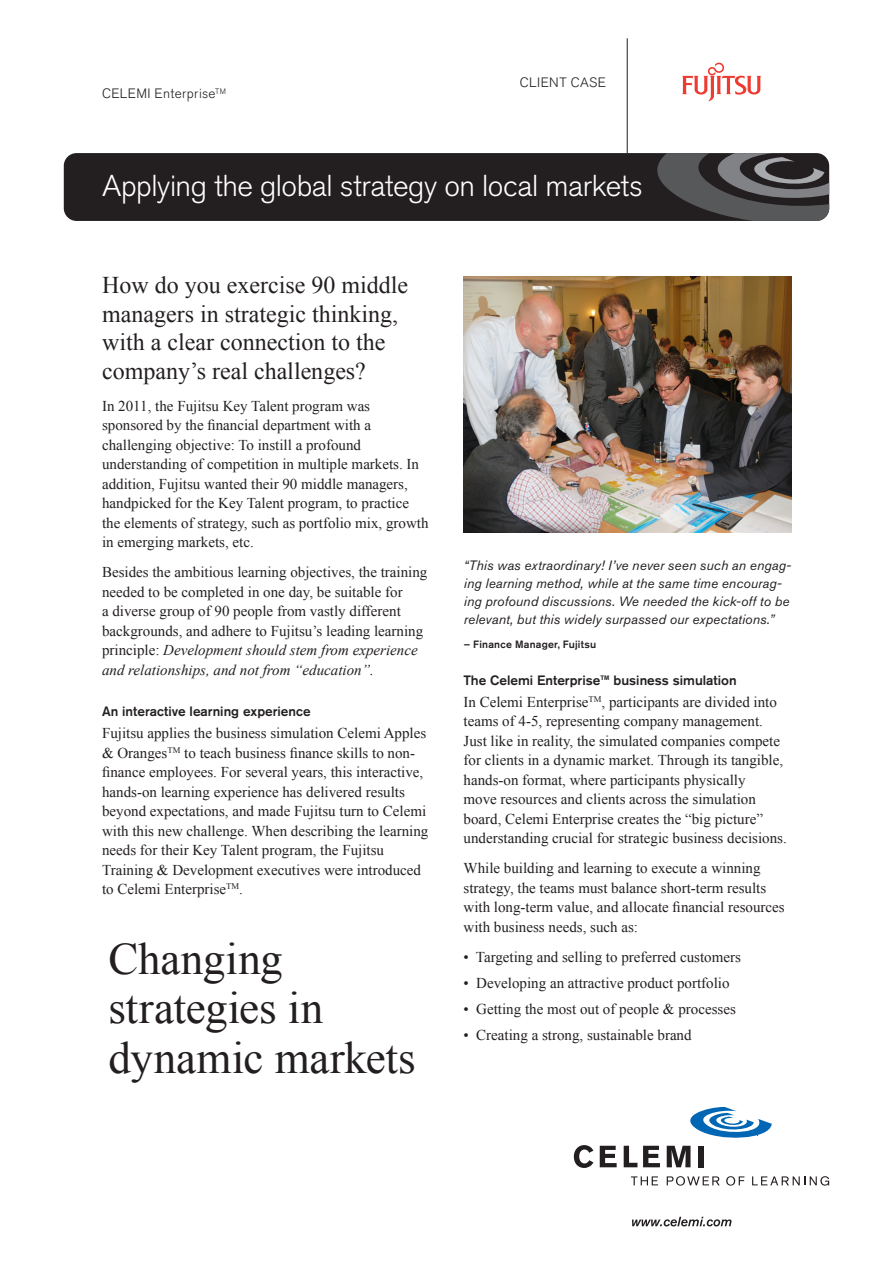
<style>
.page{position:relative;width:893px;height:1263px;background:#fff}
.page>*{position:absolute;margin:0;border:0;box-sizing:border-box;transform-origin:0 0}
.Tag_30{font:45px/49.5px "Times New Roman";letter-spacing:-.005em;color:#231f20}
.Headline{font:300 30px "Akzidenz Grotesk Pro";letter-spacing:-.015em;color:#fff}
.Ingress_16{font:24px/28.5px "Times New Roman";color:#231f20}
.Body_10_13{font:15px/19.5px "Times New Roman";color:#231f20}
.Body_Bullet{font:15px "Times New Roman";color:#231f20}
.Akz_It_9{font:italic 13.5px/18px "Akzidenz Grotesk Pro";letter-spacing:.01em;color:#231f20}
.Head_Akz_9{font:500 13.5px "Akzidenz Grotesk Pro";color:#231f20}
.t1{font:300 13.5px "Akzidenz Grotesk Pro";letter-spacing:.03em;color:#231f20}
.Akz_B_7{font:500 10.5px "Akzidenz Grotesk Pro";letter-spacing:.02em;color:#231f20}
.s1{font-style:italic}
</style>
<div class="page">
<svg style="left:631px;top:1176px;width:27px;height:9px"></svg>
<svg style="left:667px;top:1176px;width:53px;height:9px"></svg>
<svg style="left:726px;top:1176px;width:18px;height:9px"></svg>
<svg style="left:752px;top:1176px;width:77px;height:9px"></svg>
<svg style="left:574px;top:1145px;width:19px;height:23px"></svg>
<svg style="left:600px;top:1146px;width:17px;height:21px"></svg>
<svg style="left:624px;top:1146px;width:13px;height:21px"></svg>
<svg style="left:643px;top:1146px;width:17px;height:21px"></svg>
<svg style="left:667px;top:1107px;width:105px;height:60px"></svg>
<div style="left:698px;top:1146px;width:6px;height:21px;background:#231f20"></div>
<svg style="left:632px;top:1217px;width:99px;height:9px"></svg>
<div style="left:64px;top:153px;width:765px;height:68px;background:#231f20;border-radius:13px"></div>
<svg style="left:652px;top:153px;width:177px;height:68px"></svg>
<hr style="left:627px;top:38px;width:1px;height:115px;background:#231f20">
<svg style="left:682px;top:63px;width:79px;height:38px"></svg>
<img style="left:464px;top:276px;width:327px;height:257px">
<p class="t1" style="left:102px;top:85px;width:125px">CELEMI Enterprise<sup>TM</sup></p>
<p class="t1" style="left:520px;top:73px;width:87px">CLIENT CASE</p>
<p class="Headline" style="left:102px;top:166px;width:542px">Applying the global strategy on local markets</p>
<p class="Ingress_16" style="left:102px;top:270px;width:307px">How do you exercise 90 middle managers in strategic thinking, with a clear connection to the company’s real challenges?</p>
<p class="Body_10_13" style="left:102px;top:396px;width:328px">In 2011, the Fujitsu Key Talent program was sponsored by the financial department with a challenging objective: To instill a profound understanding of competition in multiple markets. In addition, Fujitsu wanted their 90 middle managers, handpicked for the Key Talent program, to practice the elements of strategy, such as portfolio mix, growth in emerging markets, etc.</p>
<p class="Body_10_13" style="left:102px;top:562px;width:327px">Besides the ambitious learning objectives, the training needed to be completed in one day, be suitable for<br>a diverse group of 90 people from vastly different backgrounds, and adhere to Fujitsu’s leading learning principle: <span class="s1">Development should stem from experience and relationships, and not from “education”.</span></p>
<p class="Head_Akz_9" style="left:102px;top:703px;width:210px">An interactive learning experience</p>
<p class="Body_10_13" style="left:102px;top:723px;width:328px">Fujitsu applies the business simulation Celemi Apples &amp; Oranges<sup>TM</sup> to teach business finance skills to non&shy;finance employees. For several years, this interactive, hands-on learning experience has delivered results beyond expectations, and made Fujitsu turn to Celemi with this new challenge. When describing the learning needs for their Key Talent program, the Fujitsu Training &amp; Development executives were introduced to Celemi Enterprise<sup>TM</sup>.</p>
<p class="Tag_30" style="left:108px;top:933px;width:309px">Changing strategies in dynamic markets</p>
<p class="Akz_It_9" style="left:464px;top:556px;width:329px">“This was extraordinary! I’ve never seen such an engag&shy;ing learning method, while at the same time encourag&shy;ing profound discussions. We needed the kick-off to be relevant, but this widely surpassed our expectations.”</p>
<p class="Akz_B_7" style="left:464px;top:637px;width:134px">– Finance Manager, Fujitsu</p>
<p class="Head_Akz_9" style="left:463px;top:671px;width:275px">The Celemi Enterprise™ business simulation</p>
<p class="Body_10_13" style="left:463px;top:692px;width:325px">In Celemi Enterprise<sup>TM</sup>, participants are divided into teams of 4-5, representing company management.<br>Just like in reality, the simulated companies compete for clients in a dynamic market. Through its tangible, hands-on format, where participants physically<br>move resources and clients across the simulation board, Celemi Enterprise creates the “big picture” understanding crucial for strategic business decisions.</p>
<p class="Body_10_13" style="left:463px;top:858px;width:323px">While building and learning to execute a winning strategy, the teams must balance short-term results with long-term value, and allocate financial resources with business needs, such as:</p>
<p class="Body_Bullet" style="left:463px;top:947px;width:279px">• Targeting and selling to preferred customers</p>
<p class="Body_Bullet" style="left:463px;top:973px;width:268px">• Developing an attractive product portfolio</p>
<p class="Body_Bullet" style="left:463px;top:998px;width:274px">• Getting the most out of people &amp; processes</p>
<p class="Body_Bullet" style="left:463px;top:1024px;width:230px">• Creating a strong, sustainable brand</p>
</div>
